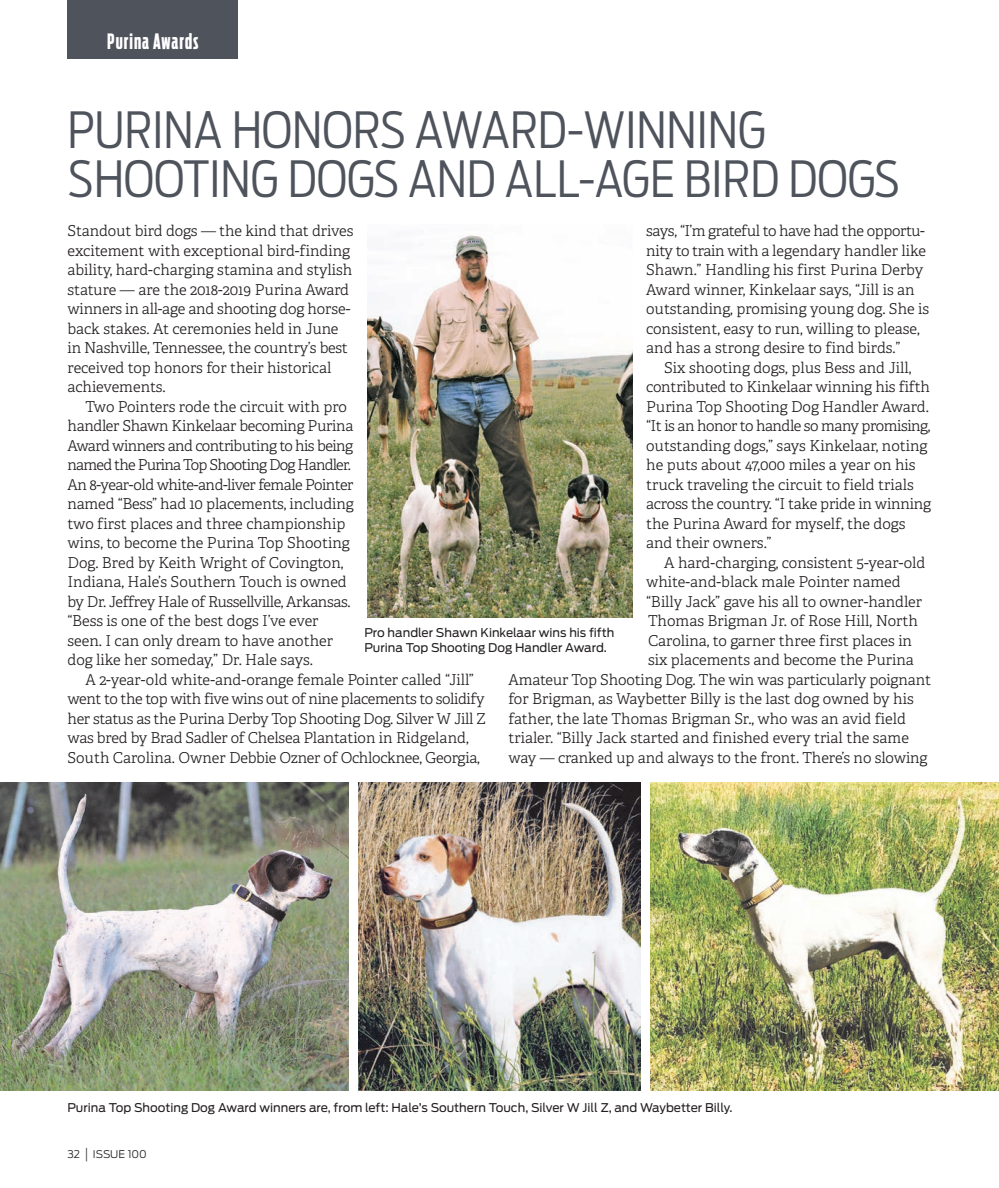
<style>
.page{position:relative;width:999px;height:1188px;background:#fff}
.page>*{position:absolute;margin:0;border:0;box-sizing:border-box;transform-origin:0 0}
.t1{font:300 49.5px/49.5px "Antenna Cond";color:#4e535c}
.t2{font:700 21px "Antenna Comp";letter-spacing:.05em;color:#fff}
.t3{font:300 15px/19.5px "Adelle";letter-spacing:-.005em;color:#231f20}
.t4{font:12px/15px "Antenna";color:#231f20}
.t5{font:300 10.5px "Antenna";color:#231f20}
.s1{font-family:"Helvetica";font-stretch:condensed;font-size:13.5px}
</style>
<div class="page">
<div style="left:68px;top:0;width:170px;height:59px;background:#4e535c"></div>
<img style="left:367px;top:234px;width:266px;height:384px">
<img style="left:0;top:782px;width:348px;height:309px">
<img style="left:650px;top:782px;width:349px;height:309px">
<img style="left:359px;top:782px;width:281px;height:309px">
<h2 class="t2" style="left:107px;top:33px;width:93px">Purina Awards</h2>
<h1 class="t1" style="left:68px;top:110px;width:834px">PURINA HONORS AWARD-WINNING<br>SHOOTING DOGS AND ALL-AGE BIRD DOGS</h1>
<p class="t3" style="left:68px;top:223px;width:287px">Standout bird dogs — the kind that drives excitement with exceptional bird-finding ability, hard-charging stamina and stylish stature — are the 2018-2019 Purina Award winners in all-age and shooting dog horse&shy;back stakes. At ceremonies held in June in Nashville, Tennessee, the country’s best received top honors for their historical achievements.</p>
<p class="t3" style="left:68px;top:398px;width:288px;text-indent:18px">Two Pointers rode the circuit with pro handler Shawn Kinkelaar becoming Purina Award winners and contributing to his being named the Purina Top Shooting Dog Handler.<br>An 8-year-old white-and-liver female Pointer named “Bess” had 10 placements, including two first places and three championship wins, to become the Purina Top Shooting Dog. Bred by Keith Wright of Covington, Indiana, Hale’s Southern Touch is owned by Dr. Jeffrey Hale of Russellville, Arkansas. “Bess is one of the best dogs I’ve ever seen. I can only dream to have another dog like her someday,” Dr. Hale says.</p>
<p class="t3" style="left:68px;top:671px;width:420px;text-indent:18px">A 2-year-old white-and-orange female Pointer called “Jill” went to the top with five wins out of nine placements to solidify her status as the Purina Derby Top Shooting Dog. Silver W Jill Z was bred by Brad Sadler of Chelsea Plantation in Ridgeland, South Carolina. Owner Debbie Ozner of Ochlocknee, Georgia,</p>
<p class="t3" style="left:646px;top:223px;width:285px">says, “I’m grateful to have had the opportu&shy;nity to train with a legendary handler like Shawn.” Handling his first Purina Derby Award winner, Kinkelaar says, “Jill is an outstanding, promising young dog. She is consistent, easy to run, willing to please, and has a strong desire to find birds.”</p>
<p class="t3" style="left:646px;top:359px;width:286px;text-indent:18px">Six shooting dogs, plus Bess and Jill, contributed to Kinkelaar winning his fifth Purina Top Shooting Dog Handler Award. “It is an honor to handle so many promising, outstanding dogs,” says Kinkelaar, noting he puts about 47,000 miles a year on his truck traveling the circuit to field trials across the country. “I take pride in winning the Purina Award for myself, the dogs and their owners.”</p>
<p class="t3" style="left:664px;top:554px;width:263px">A hard-charging, consistent 5-year-old</p>
<p class="t3" style="left:646px;top:574px;width:256px">white-and-black male Pointer named</p>
<p class="t3" style="left:646px;top:593px;width:277px">“Billy Jack” gave his all to owner-handler</p>
<p class="t3" style="left:648px;top:613px;width:271px">Thomas Brigman Jr. of Rose Hill, North</p>
<p class="t3" style="left:648px;top:632px;width:266px">Carolina, to garner three first places in</p>
<p class="t3" style="left:648px;top:652px;width:267px">six placements and become the Purina</p>
<p class="t3" style="left:508px;top:671px;width:424px">Amateur Top Shooting Dog. The win was particularly poignant</p>
<p class="t3" style="left:508px;top:691px;width:407px">for Brigman, as Waybetter Billy is the last dog owned by his</p>
<p class="t3" style="left:508px;top:710px;width:399px">father, the late Thomas Brigman Sr., who was an avid field</p>
<p class="t3" style="left:508px;top:730px;width:402px">trialer. “Billy Jack started and finished every trial the same</p>
<p class="t3" style="left:508px;top:749px;width:421px">way — cranked up and always to the front. There’s no slowing</p>
<p class="t4" style="left:364px;top:626px;width:251px">Pro handler Shawn Kinkelaar wins his fifth<br>Purina Top Shooting Dog Handler Award.</p>
<p class="t4" style="left:68px;top:1101px;width:667px">Purina Top Shooting Dog Award winners are, from left: Hale’s Southern Touch, Silver W Jill Z, and Waybetter Billy.</p>
<p class="t5" style="left:68px;top:1149px;width:81px">32 <span class="s1">|</span> ISSUE 100</p>
</div>
